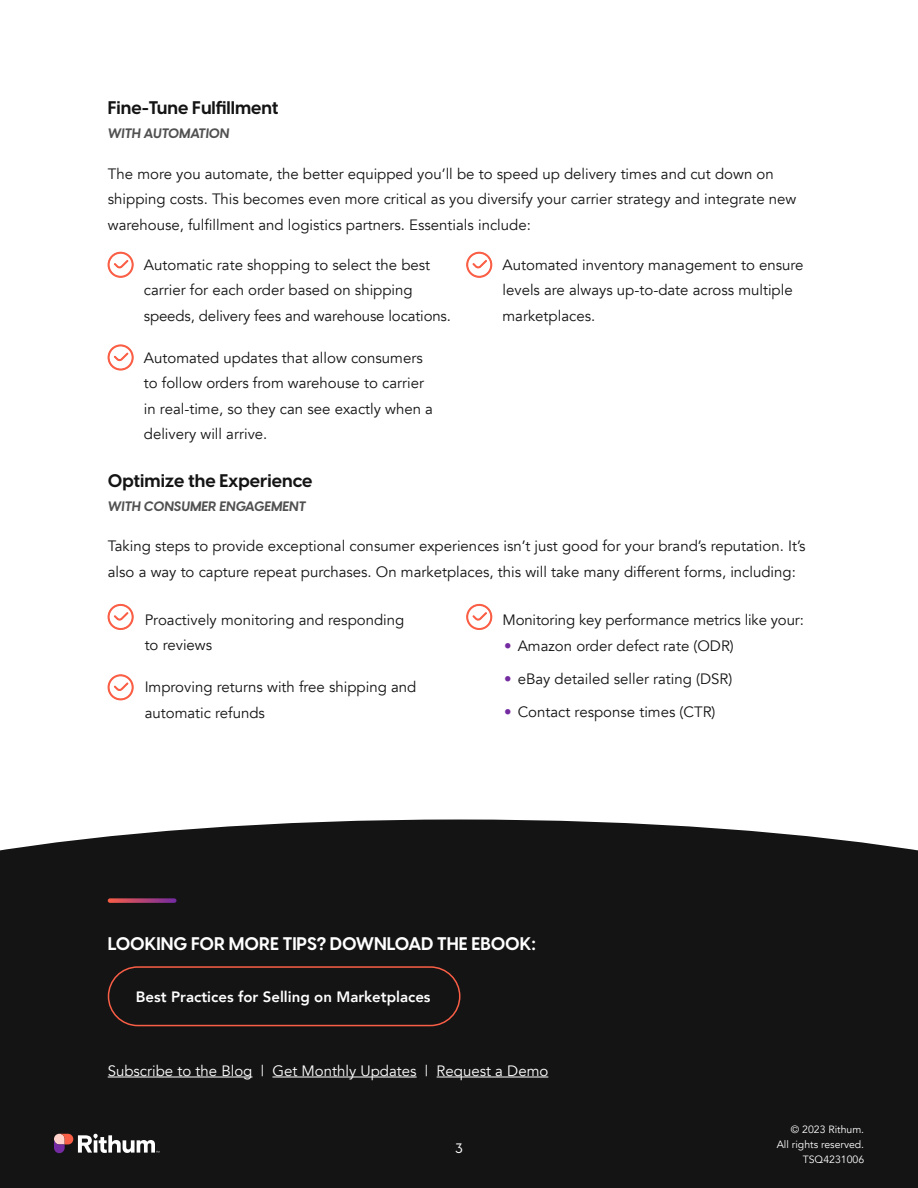
<style>
.page{position:relative;width:918px;height:1188px;background:#fff}
.page>*{position:absolute;margin:0;border:0;box-sizing:border-box;transform-origin:0 0}
.H3_-_Slim_Bottom_Spacing{font:700 18px "Visby CF";color:#141414}
.t1{font:700 18px "Visby CF";color:#fff}
.Body_Copy{font:15px/25.5px "Avenir";color:#141414}
.Blank_Bullet_List_1{font:15px/25.5px "Avenir";color:#141414}
.Body_Copy-2{font:15px "Avenir";color:#fff}
.Button_Text_White{font:800 15px "Avenir";color:#fff}
.t2{font:italic 700 13.5px "Visby CF";color:#515151}
.t3{font:500 13.5px "Visby CF";color:#fff}
.t4{font:10.5px/15px "Avenir";color:#fff;text-align:right}
.s1{color:#742ba1}
</style>
<div class="page">
<div style="left:0;top:1123px;width:918px;height:65px;background:#141414"></div>
<svg style="left:54px;top:1134px;width:105px;height:19px"></svg>
<div style="left:0;top:820px;width:918px;height:303px;background:#141414"></div>
<hr style="left:108px;top:1077px;width:144px;height:1px;background:#fff">
<hr style="left:272px;top:1077px;width:145px;height:1px;background:#fff">
<hr style="left:437px;top:1077px;width:111px;height:1px;background:#fff">
<svg style="left:108px;top:898px;width:69px;height:5px"></svg>
<div style="left:108px;top:966px;width:352px;height:60px;border:2px solid #f95e46;border-radius:29px"></div>
<svg style="left:108px;top:252px;width:26px;height:26px"></svg>
<svg style="left:466px;top:252px;width:26px;height:26px"></svg>
<svg style="left:108px;top:345px;width:26px;height:25px"></svg>
<svg style="left:108px;top:604px;width:26px;height:26px"></svg>
<svg style="left:108px;top:674px;width:26px;height:26px"></svg>
<svg style="left:466px;top:604px;width:26px;height:26px"></svg>
<p class="H3_-_Slim_Bottom_Spacing" style="left:108px;top:94px;width:172px">Fine-Tune Fulfillment</p>
<h5 class="t2" style="left:108px;top:123px;width:123px">WITH AUTOMATION</h5>
<p class="Body_Copy" style="left:108px;top:161px;width:690px">The more you automate, the better equipped you’ll be to speed up delivery times and cut down on shipping costs. This becomes even more critical as you diversify your carrier strategy and integrate new warehouse, fulfillment and logistics partners. Essentials include:</p>
<p class="Blank_Bullet_List_1" style="left:144px;top:252px;width:309px">Automatic rate shopping to select the best carrier for each order based on shipping speeds, delivery fees and warehouse locations.</p>
<p class="Blank_Bullet_List_1" style="left:144px;top:345px;width:291px">Automated updates that allow consumers to follow orders from warehouse to carrier in real-time, so they can see exactly when a delivery will arrive.</p>
<p class="Blank_Bullet_List_1" style="left:502px;top:252px;width:303px">Automated inventory management to ensure levels are always up-to-date across multiple marketplaces.</p>
<p class="H3_-_Slim_Bottom_Spacing" style="left:108px;top:467px;width:206px">Optimize the Experience</p>
<h5 class="t2" style="left:108px;top:496px;width:200px">WITH CONSUMER ENGAGEMENT</h5>
<p class="Body_Copy" style="left:108px;top:534px;width:699px">Taking steps to provide exceptional consumer experiences isn’t just good for your brand’s reputation. It’s also a way to capture repeat purchases. On marketplaces, this will take many different forms, including:</p>
<p class="Blank_Bullet_List_1" style="left:145px;top:607px;width:261px">Proactively monitoring and responding to reviews</p>
<p class="Blank_Bullet_List_1" style="left:145px;top:675px;width:273px">Improving returns with free shipping and automatic refunds</p>
<p class="Blank_Bullet_List_1" style="left:502px;top:607px;width:303px">Monitoring key performance metrics like your:</p>
<p class="Body_Copy" style="left:504px;top:634px;width:231px"><span class="s1">•</span> Amazon order defect rate (ODR)</p>
<p class="Body_Copy" style="left:504px;top:667px;width:230px"><span class="s1">•</span> eBay detailed seller rating (DSR)</p>
<p class="Body_Copy" style="left:504px;top:700px;width:213px"><span class="s1">•</span> Contact response times (CTR)</p>
<h3 class="t1" style="left:108px;top:930px;width:430px">LOOKING FOR MORE TIPS? DOWNLOAD THE EBOOK:</h3>
<p class="Button_Text_White" style="left:136px;top:985px;width:296px">Best Practices for Selling on Marketplaces</p>
<p class="Body_Copy-2" style="left:108px;top:1062px;width:442px">Subscribe to the Blog | Get Monthly Updates | Request a Demo</p>
<p class="t3" style="left:455px;top:1138px;width:9px">3</p>
<p class="t4" style="left:777px;top:1122px;width:89px">© 2023 Rithum.<br>All rights reserved.<br>TSQ4231006</p>
</div>
